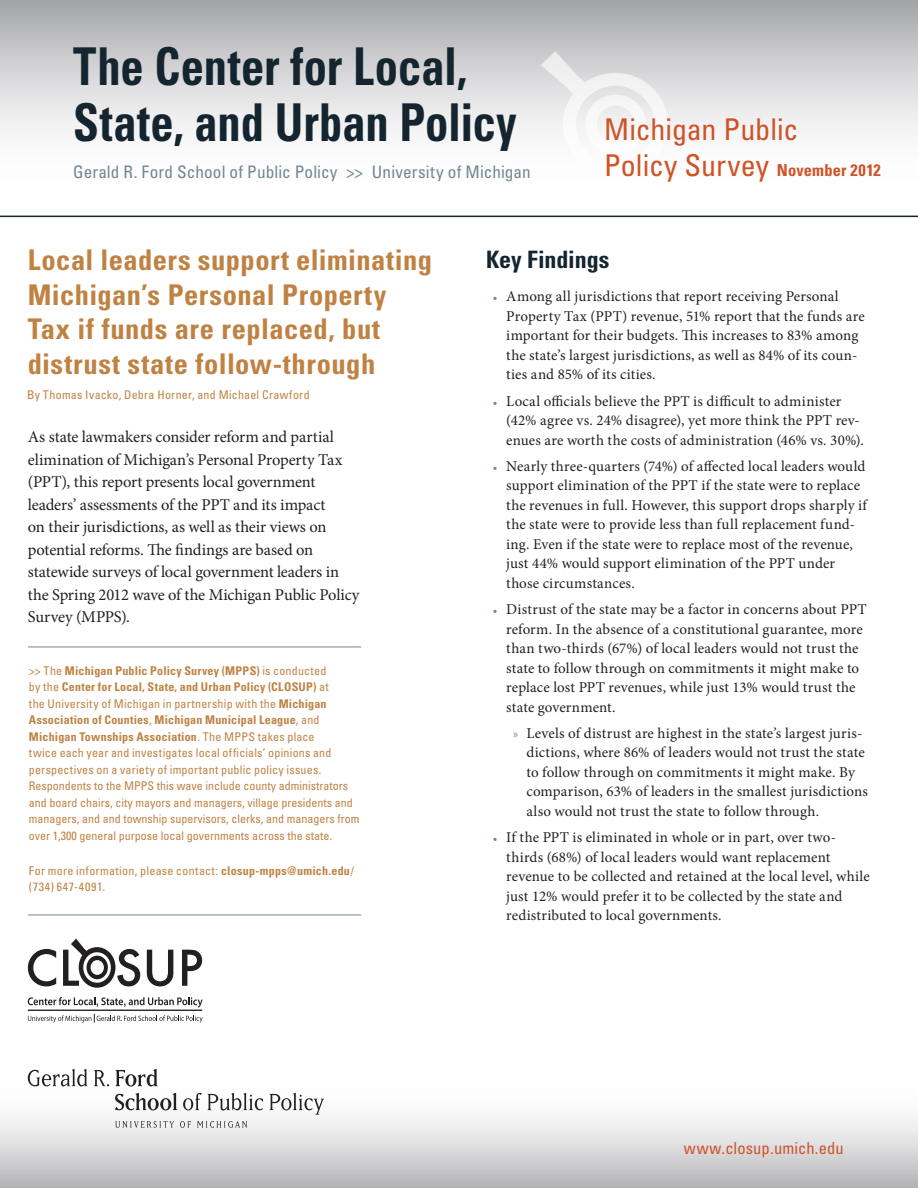
<style>
.page{position:relative;width:918px;height:1188px;background:#fff}
.page>*{position:absolute;margin:0;border:0;box-sizing:border-box;transform-origin:0 0}
.inside_footer_-_url{font:700 condensed 52.2px "Univers LT Std";color:#14252f;scale:.89 1}
.inside_footer_-_url-2{font:condensed 30px "Univers LT Std";color:#ce5327}
.t1{font:700 condensed 28.5px/34.5px "Univers LT Std";letter-spacing:.015em;color:#bf8243}
.sub_title{font:700 condensed 24px "Univers LT Std";letter-spacing:-.005em;color:#14252f}
.inside_footer_-_url-3{font:condensed 17.25px "Univers LT Std";letter-spacing:.005em;color:#718791}
.t2{font:16.5px/22.5px "Minion Pro";letter-spacing:-.01em;color:#231f20}
.inside_footer_-_url-4{font:condensed 16.5px "Univers LT Std";letter-spacing:.01em;color:#ce5327}
.bullets{font:15px/19.5px "Minion Pro";letter-spacing:.01em;color:#231f20}
.bullets_-_2nd_level{font:15px/19.5px "Minion Pro";letter-spacing:.01em;color:#231f20}
.callout_-_dark_orang{font:condensed 12px/16.5px "Univers LT Std";letter-spacing:.005em;color:#bf8243}
.callout_-_dark_orang-2{font:condensed 12px/16.5px "Univers LT Std";letter-spacing:.03em;color:#bf8243}
.callout_-_dark_orang-3{font:condensed 12px "Univers LT Std";letter-spacing:.025em;color:#bf8243}
.s1{font-weight:700;font-size:16.5px}
.s2{font-weight:700}
.s3{font-size:12px;color:#718791}
.s4{font-family:"Myriad Pro";font-size:12px;color:#718791}
</style>
<div class="page">
<div style="left:0;top:1074px;width:918px;height:114px;background:linear-gradient(to bottom,#fff,#bdbdc0)"></div>
<svg style="left:28px;top:949px;width:28px;height:37px"></svg>
<svg style="left:147px;top:950px;width:26px;height:36px"></svg>
<svg style="left:182px;top:950px;width:20px;height:36px"></svg>
<svg style="left:63px;top:939px;width:77px;height:49px"></svg>
<hr style="left:28px;top:1010px;width:174px;height:1px;background:#231f20">
<svg style="left:28px;top:997px;width:175px;height:11px"></svg>
<svg style="left:28px;top:1014px;width:175px;height:9px"></svg>
<svg style="left:28px;top:1069px;width:60px;height:18px"></svg>
<svg style="left:94px;top:1070px;width:15px;height:16px"></svg>
<svg style="left:115px;top:1069px;width:43px;height:18px"></svg>
<svg style="left:115px;top:1093px;width:62px;height:17px"></svg>
<svg style="left:183px;top:1093px;width:80px;height:18px"></svg>
<svg style="left:269px;top:1093px;width:55px;height:22px"></svg>
<svg style="left:115px;top:1121px;width:59px;height:7px"></svg>
<svg style="left:180px;top:1121px;width:11px;height:7px"></svg>
<svg style="left:197px;top:1121px;width:50px;height:7px"></svg>
<hr style="left:28px;top:647px;width:333px;height:1px;background:#718791">
<hr style="left:28px;top:915px;width:333px;height:1px;background:#718791">
<div style="left:0;top:0;width:918px;height:202px;background:linear-gradient(to bottom,#afb0b3,#fff)"></div>
<hr style="left:0;top:216px;width:918px;height:1px;background:#14252f">
<svg style="left:541px;top:51px;width:127px;height:125px"></svg>
<p class="inside_footer_-_url" style="left:73px;top:34px;width:444px">The Center for Local,</p>
<p class="inside_footer_-_url" style="left:73px;top:90px;width:500px">State, and Urban Policy</p>
<p class="inside_footer_-_url-3" style="left:73px;top:161px;width:459px">Gerald R. Ford School of Public Policy &gt;&gt; University of Michigan</p>
<p class="inside_footer_-_url-2" style="left:604px;top:111px;width:196px">Michigan Public</p>
<p class="inside_footer_-_url-2" style="left:604px;top:147px;width:278px">Policy Survey <span class="s1">November 2012</span></p>
<p class="t1" style="left:28px;top:243px;width:406px">Local leaders support eliminating<br>Michigan’s Personal Property<br>Tax if funds are replaced, but distrust state follow-through</p>
<p class="callout_-_dark_orang-3" style="left:27px;top:387px;width:284px">By Thomas Ivacko, Debra Horner, and Michael Crawford</p>
<p class="t2" style="left:28px;top:426px;width:333px">As state lawmakers consider reform and partial elimination of Michigan’s Personal Property Tax (PPT), this report presents local government leaders’ assessments of the PPT and its impact<br>on their jurisdictions, as well as their views on potential reforms. The findings are based on statewide surveys of local government leaders in the Spring 2012 wave of the Michigan Public Policy Survey (MPPS).</p>
<p class="callout_-_dark_orang" style="left:29px;top:662px;width:332px">&gt;&gt; The <span class="s2">Michigan Public Policy Survey (MPPS)</span> is conducted<br>by the <span class="s2">Center for Local, State, and Urban Policy (CLOSUP)</span> at<br>the University of Michigan in partnership with the <span class="s2">Michigan Association of Counties</span>, <span class="s2">Michigan Municipal League</span>, and <span class="s2">Michigan Townships Association</span>. The MPPS takes place<br>twice each year and investigates local officials’ opinions and perspectives on a variety of important public policy issues.<br>Respondents to the MPPS this wave include county administrators and board chairs, city mayors and managers, village presidents and managers, and and township supervisors, clerks, and managers from over 1,300 general purpose local governments across the state.</p>
<p class="callout_-_dark_orang-2" style="left:29px;top:862px;width:327px">For more information, please contact: <span class="s2">closup-mpps@umich.edu</span>/ (734) 647-4091.</p>
<p class="sub_title" style="left:486px;top:245px;width:125px">Key Findings</p>
<p class="bullets" style="left:506px;top:287px;width:360px;text-indent:-14px"><span class="s3">•</span> Among all jurisdictions that report receiving Personal Property Tax (PPT) revenue, 51% report that the funds are important for their budgets. This increases to 83% among the state’s largest jurisdictions, as well as 84% of its coun&shy;ties and 85% of its cities.</p>
<p class="bullets" style="left:506px;top:391px;width:359px;text-indent:-14px"><span class="s3">•</span> Local officials believe the PPT is difficult to administer (42% agree vs. 24% disagree), yet more think the PPT rev&shy;enues are worth the costs of administration (46% vs. 30%).</p>
<p class="bullets" style="left:506px;top:456px;width:362px;text-indent:-14px"><span class="s3">•</span> Nearly three-quarters (74%) of affected local leaders would support elimination of the PPT if the state were to replace the revenues in full. However, this support drops sharply if the state were to provide less than full replacement fund&shy;ing. Even if the state were to replace most of the revenue, just 44% would support elimination of the PPT under those circumstances.</p>
<p class="bullets" style="left:506px;top:600px;width:362px;text-indent:-14px"><span class="s3">•</span> Distrust of the state may be a factor in concerns about PPT reform. In the absence of a constitutional guarantee, more than two-thirds (67%) of local leaders would not trust the state to follow through on commitments it might make to replace lost PPT revenues, while just 13% would trust the state government.</p>
<p class="bullets_-_2nd_level" style="left:526px;top:723px;width:343px;text-indent:-14px"><span class="s4">»</span> Levels of distrust are highest in the state’s largest juris&shy;dictions, where 86% of leaders would not trust the state to follow through on commitments it might make. By comparison, 63% of leaders in the smallest jurisdictions also would not trust the state to follow through.</p>
<p class="bullets" style="left:506px;top:828px;width:365px;text-indent:-14px"><span class="s3">•</span> If the PPT is eliminated in whole or in part, over two&shy;thirds (68%) of local leaders would want replacement revenue to be collected and retained at the local level, while just 12% would prefer it to be collected by the state and redistributed to local governments.</p>
<p class="inside_footer_-_url-4" style="left:684px;top:1138px;width:161px">www.closup.umich.edu</p>
</div>
